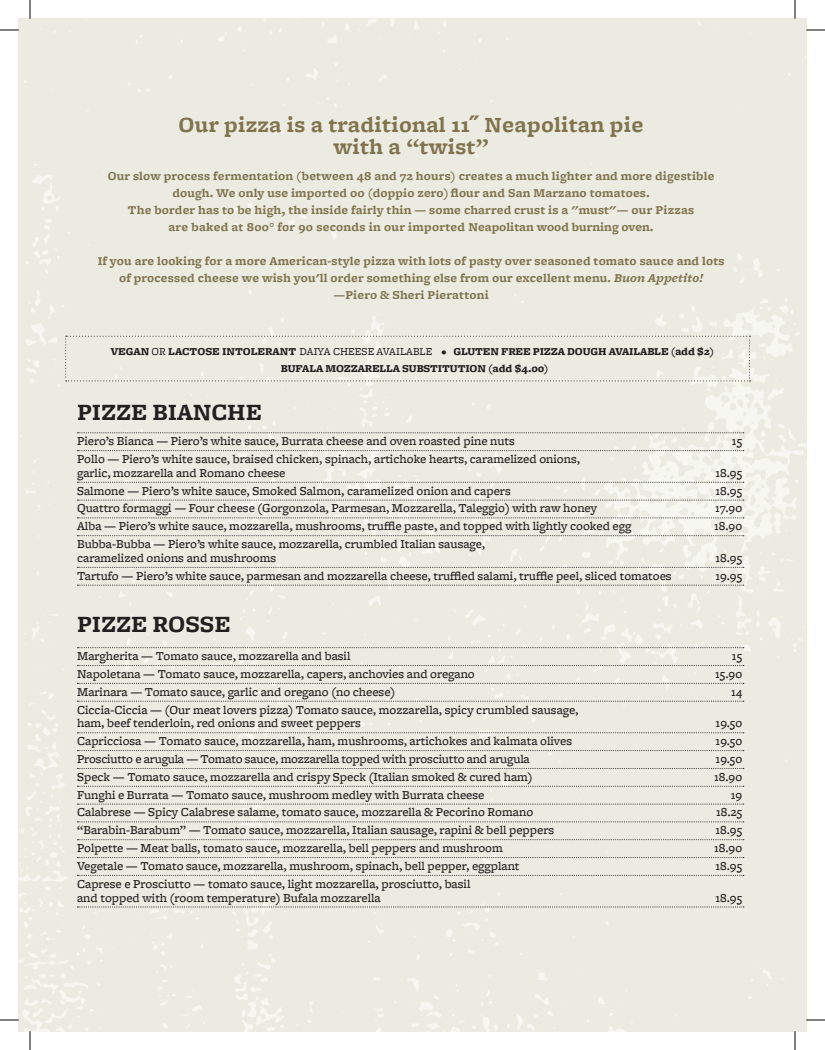
<style>
.page{position:relative;width:825px;height:1050px;background:#fff}
.page>*{position:absolute;margin:0;border:0;box-sizing:border-box;transform-origin:0 0}
.t1{font:700 24.25px "Freight Micro";color:#231f20}
.t2{font:700 22.5px/22.1px "Freight Micro";letter-spacing:.01em;color:#8b7d58;text-align:center}
.t3{font:500 12.62px/13.8px "Freight Micro";color:#231f20}
.t4{font:700 12.5px/16.9px "Freight Micro";letter-spacing:.01em;color:#8b7d58;text-align:center}
.t5{font:900 11px/16.1px "Freight Micro";letter-spacing:-.01em;color:#231f20;text-align:center}
.s1{font-style:italic}
.s2{font-weight:400}
</style>
<div class="page">
<div style="left:19px;top:19px;width:787px;height:1012px;background:#ebebe1"></div>
<svg style="left:77px;top:433px;width:667px;height:1px"></svg>
<svg style="left:77px;top:450px;width:667px;height:1px"></svg>
<svg style="left:77px;top:482px;width:667px;height:1px"></svg>
<svg style="left:77px;top:500px;width:667px;height:1px"></svg>
<svg style="left:77px;top:518px;width:667px;height:1px"></svg>
<svg style="left:77px;top:535px;width:667px;height:1px"></svg>
<svg style="left:77px;top:567px;width:667px;height:1px"></svg>
<svg style="left:77px;top:585px;width:667px;height:1px"></svg>
<svg style="left:77px;top:647px;width:667px;height:1px"></svg>
<svg style="left:77px;top:665px;width:667px;height:1px"></svg>
<svg style="left:77px;top:683px;width:667px;height:1px"></svg>
<svg style="left:77px;top:701px;width:667px;height:1px"></svg>
<svg style="left:77px;top:733px;width:667px;height:1px"></svg>
<svg style="left:77px;top:750px;width:667px;height:1px"></svg>
<svg style="left:77px;top:768px;width:667px;height:1px"></svg>
<svg style="left:77px;top:786px;width:667px;height:1px"></svg>
<svg style="left:77px;top:804px;width:667px;height:1px"></svg>
<svg style="left:77px;top:822px;width:667px;height:1px"></svg>
<svg style="left:77px;top:839px;width:667px;height:1px"></svg>
<svg style="left:77px;top:857px;width:667px;height:1px"></svg>
<svg style="left:77px;top:875px;width:667px;height:1px"></svg>
<svg style="left:77px;top:907px;width:667px;height:1px"></svg>
<div style="left:65px;top:336px;width:686px;height:45px;background:#ebebe1"></div>
<svg style="left:0;top:29px;width:19px;height:2px"></svg>
<svg style="left:806px;top:29px;width:19px;height:2px"></svg>
<svg style="left:0;top:1019px;width:19px;height:2px"></svg>
<svg style="left:806px;top:1019px;width:19px;height:2px"></svg>
<svg style="left:29px;top:0;width:2px;height:19px"></svg>
<svg style="left:29px;top:1031px;width:2px;height:19px"></svg>
<svg style="left:794px;top:0;width:2px;height:19px"></svg>
<svg style="left:794px;top:1031px;width:2px;height:19px"></svg>
<h2 class="t2" style="left:179px;top:114px;width:466px">Our pizza is a traditional 11˝ Neapolitan pie with a “twist”</h2>
<p class="t4" style="left:108px;top:168px;width:608px">Our slow process fermentation (between 48 and 72 hours) creates a much lighter and more digestible dough. We only use imported 00 (doppio zero) flour and San Marzano tomatoes.<br>The border has to be high, the inside fairly thin — some charred crust is a "must"— our Pizzas<br>are baked at 800° for 90 seconds in our imported Neapolitan wood burning oven.</p>
<p class="t4" style="left:98px;top:253px;width:629px">If you are looking for a more American-style pizza with lots of pasty over seasoned tomato sauce and lots of processed cheese we wish you'll order something else from our excellent menu<span class="s1">. Buon Appetito! </span>—Piero &amp; Sheri Pierattoni</p>
<p class="t5" style="left:111px;top:344px;width:605px">VEGAN <span class="s2">OR</span> LACTOSE INTOLERANT <span class="s2">DAIYA CHEESE AVAILABLE</span> • GLUTEN FREE PIZZA DOUGH AVAILABLE (add $2)<br>BUFALA MOZZARELLA SUBSTITUTION (add $4.00)</p>
<h1 class="t1" style="left:77px;top:399px;width:186px">PIZZE BIANCHE</h1>
<p class="t3" style="left:77px;top:435px;width:439px">Piero’s Bianca — Piero’s white sauce, Burrata cheese and oven roasted pine nuts</p>
<p class="t3" style="left:732px;top:435px;width:12px">15</p>
<p class="t3" style="left:77px;top:453px;width:504px">Pollo — Piero’s white sauce, braised chicken, spinach, artichoke hearts, caramelized onions, garlic, mozzarella and Romano cheese</p>
<p class="t3" style="left:715px;top:466px;width:28px">18.95</p>
<p class="t3" style="left:77px;top:484px;width:435px">Salmone — Piero’s white sauce, Smoked Salmon, caramelized onion and capers</p>
<p class="t3" style="left:715px;top:484px;width:28px">18.95</p>
<p class="t3" style="left:77px;top:502px;width:522px">Quattro formaggi — Four cheese (Gorgonzola, Parmesan, Mozzarella, Taleggio) with raw honey</p>
<p class="t3" style="left:715px;top:502px;width:29px">17.90</p>
<p class="t3" style="left:77px;top:520px;width:556px">Alba — Piero’s white sauce, mozzarella, mushrooms, truffle paste, and topped with lightly cooked egg</p>
<p class="t3" style="left:714px;top:520px;width:30px">18.90</p>
<p class="t3" style="left:77px;top:538px;width:410px">Bubba-Bubba — Piero’s white sauce, mozzarella, crumbled Italian sausage, caramelized onions and mushrooms</p>
<p class="t3" style="left:715px;top:551px;width:28px">18.95</p>
<p class="t3" style="left:77px;top:569px;width:596px">Tartufo — Piero’s white sauce, parmesan and mozzarella cheese, truffled salami, truffle peel, sliced tomatoes</p>
<p class="t3" style="left:716px;top:569px;width:28px">19.95</p>
<h1 class="t1" style="left:77px;top:611px;width:155px">PIZZE ROSSE</h1>
<p class="t3" style="left:77px;top:650px;width:275px">Margherita — Tomato sauce, mozzarella and basil</p>
<p class="t3" style="left:732px;top:650px;width:12px">15</p>
<p class="t3" style="left:77px;top:667px;width:399px">Napoletana — Tomato sauce, mozzarella, capers, anchovies and oregano</p>
<p class="t3" style="left:715px;top:667px;width:29px">15.90</p>
<p class="t3" style="left:77px;top:685px;width:320px">Marinara — Tomato sauce, garlic and oregano (no cheese)</p>
<p class="t3" style="left:731px;top:685px;width:13px">14</p>
<p class="t3" style="left:77px;top:703px;width:503px">Ciccia-Ciccia — (Our meat lovers pizza) Tomato sauce, mozzarella, spicy crumbled sausage, ham, beef tenderloin, red onions and sweet peppers</p>
<p class="t3" style="left:716px;top:717px;width:28px">19.50</p>
<p class="t3" style="left:77px;top:735px;width:497px">Capricciosa — Tomato sauce, mozzarella, ham, mushrooms, artichokes and kalmata olives</p>
<p class="t3" style="left:716px;top:735px;width:28px">19.50</p>
<p class="t3" style="left:77px;top:752px;width:454px">Prosciutto e arugula — Tomato sauce, mozzarella topped with prosciutto and arugula</p>
<p class="t3" style="left:716px;top:752px;width:28px">19.50</p>
<p class="t3" style="left:77px;top:770px;width:457px">Speck — Tomato sauce, mozzarella and crispy Speck (Italian smoked &amp; cured ham)</p>
<p class="t3" style="left:714px;top:770px;width:30px">18.90</p>
<p class="t3" style="left:77px;top:788px;width:409px">Funghi e Burrata — Tomato sauce, mushroom medley with Burrata cheese</p>
<p class="t3" style="left:731px;top:788px;width:13px">19</p>
<p class="t3" style="left:77px;top:806px;width:458px">Calabrese — Spicy Calabrese salame, tomato sauce, mozzarella &amp; Pecorino Romano</p>
<p class="t3" style="left:716px;top:806px;width:28px">18.25</p>
<p class="t3" style="left:77px;top:824px;width:479px">“Barabin-Barabum” — Tomato sauce, mozzarella, Italian sausage, rapini &amp; bell peppers</p>
<p class="t3" style="left:715px;top:824px;width:28px">18.95</p>
<p class="t3" style="left:77px;top:842px;width:427px">Polpette — Meat balls, tomato sauce, mozzarella, bell peppers and mushroom</p>
<p class="t3" style="left:714px;top:842px;width:30px">18.90</p>
<p class="t3" style="left:77px;top:859px;width:444px">Vegetale — Tomato sauce, mozzarella, mushroom, spinach, bell pepper, eggplant</p>
<p class="t3" style="left:715px;top:859px;width:28px">18.95</p>
<p class="t3" style="left:77px;top:877px;width:395px">Caprese e Prosciutto — tomato sauce, light mozzarella, prosciutto, basil and topped with (room temperature) Bufala mozzarella</p>
<p class="t3" style="left:715px;top:891px;width:28px">18.95</p>
</div>
